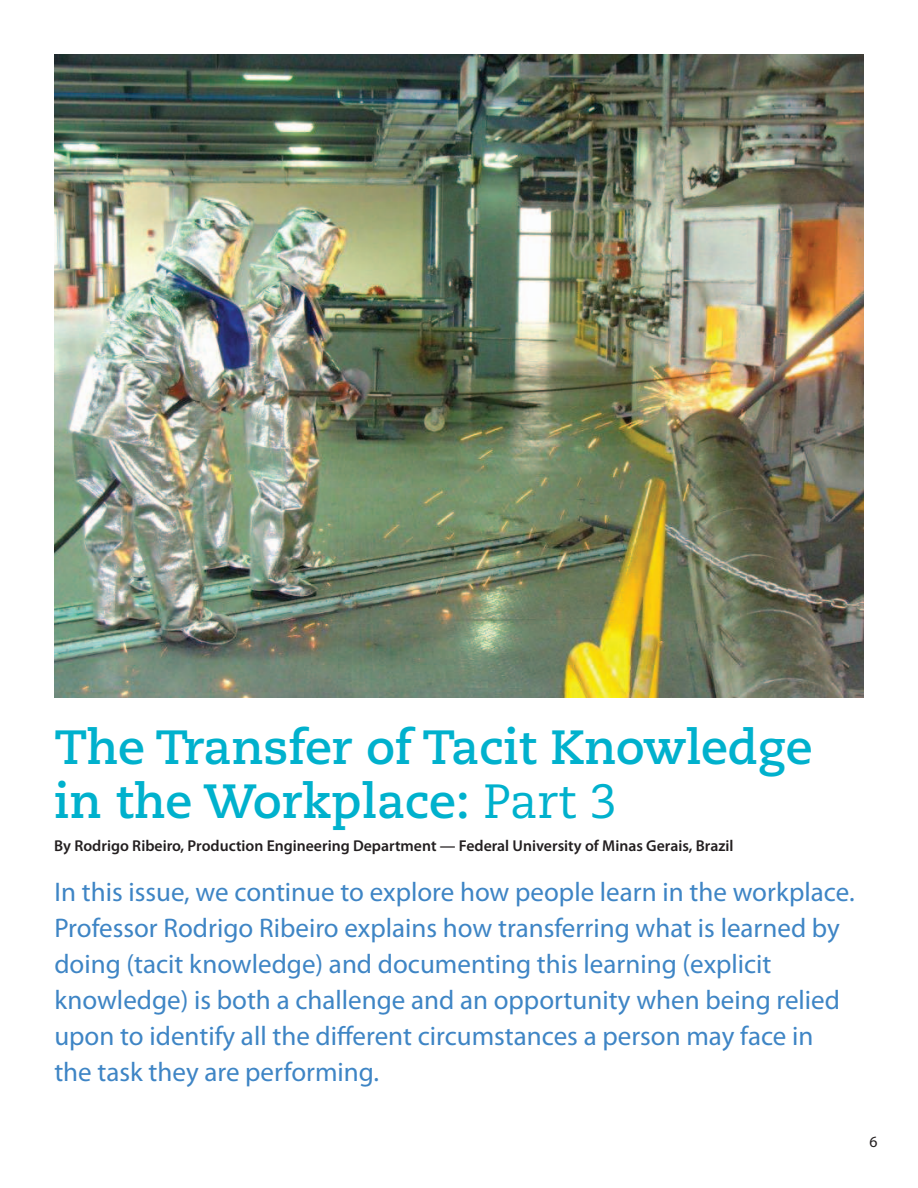
<style>
.page{position:relative;width:918px;height:1188px;background:#fff}
.page>*{position:absolute;margin:0;border:0;box-sizing:border-box;transform-origin:0 0}
.t1{font:700 48px/54px "Caecilia";color:#00b1cd}
.t2{font:27px/36px "Myriad Pro";color:#3e85c5}
.t3{font:600 15.75px "Myriad Pro";color:#231f20}
.t4{font:15.75px "Myriad Pro";color:#231f20}
.s1{font-weight:400}
</style>
<div class="page">
<img style="left:54px;top:54px;width:810px;height:644px">
<h1 class="t1" style="left:54px;top:724px;width:760px">The Transfer of Tacit Knowledge in the Workplace: <span class="s1">Part 3</span></h1>
<p class="t3" style="left:54px;top:839px;width:681px">By Rodrigo Ribeiro, Production Engineering Department — Federal University of Minas Gerais, Brazil</p>
<p class="t2" style="left:54px;top:876px;width:802px">In this issue, we continue to explore how people learn in the workplace.<br>Professor Rodrigo Ribeiro explains how transferring what is learned by doing (tacit knowledge) and documenting this learning (explicit knowledge) is both a challenge and an opportunity when being relied upon to identify all the different circumstances a person may face in the task they are performing.</p>
<p class="t4" style="left:869px;top:1136px;width:10px">6</p>
</div>
